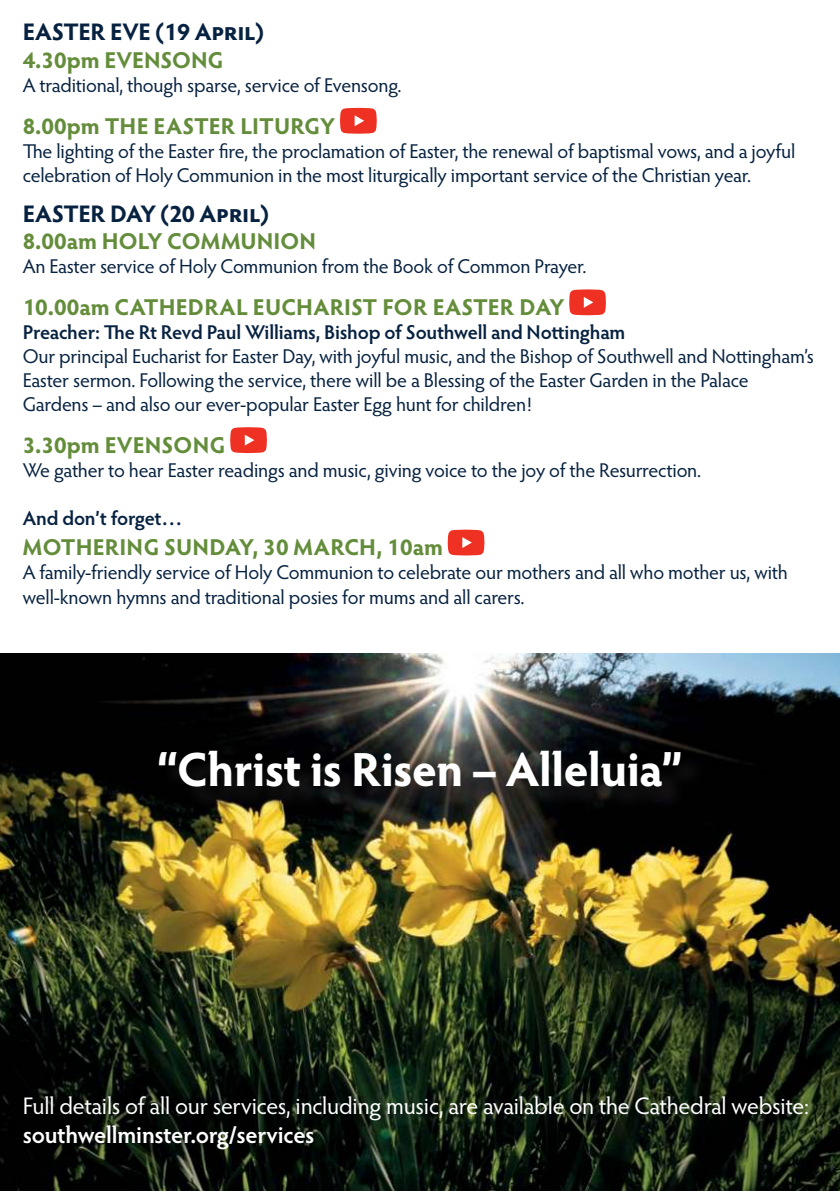
<style>
.page{position:relative;width:840px;height:1191px;background:#fff}
.page>*{position:absolute;margin:0;border:0;box-sizing:border-box;transform-origin:0 0}
.t1{font:700 48px "Hypatia Sans Pro";letter-spacing:-.01em;color:#fff}
.t2{font:24px "Hypatia Sans Pro";letter-spacing:-.01em;color:#fff}
.t3{font:700 24px "Hypatia Sans Pro";letter-spacing:-.01em;color:#072240}
.t4{font:600 24px "Hypatia Sans Pro";letter-spacing:-.01em;color:#fff}
.t5{font:700 23px "Hypatia Sans Pro";letter-spacing:.005em;color:#648d3b}
.t6{font:20px/24px "Hypatia Sans Pro";letter-spacing:-.01em;color:#072240}
.t7{font:600 20px "Hypatia Sans Pro";letter-spacing:-.015em;color:#072240}
</style>
<div class="page">
<svg style="left:340px;top:108px;width:36px;height:26px"></svg>
<svg style="left:569px;top:289px;width:36px;height:26px"></svg>
<svg style="left:230px;top:427px;width:37px;height:26px"></svg>
<svg style="left:447px;top:529px;width:37px;height:26px"></svg>
<img style="left:0;top:654px;width:839px;height:537px">
<div style="left:162px;top:753px;width:542px;height:58px;background:#221f1f;opacity:.75"></div>
<p class="t3" style="left:23px;top:21px;width:243px">EASTER EVE (19 April)</p>
<p class="t5" style="left:23px;top:50px;width:202px">4.30pm EVENSONG</p>
<p class="t6" style="left:23px;top:75px;width:380px">A traditional, though sparse, service of Evensong.</p>
<p class="t5" style="left:23px;top:115px;width:314px">8.00pm THE EASTER LITURGY</p>
<p class="t6" style="left:23px;top:141px;width:773px">The lighting of the Easter fire, the proclamation of Easter, the renewal of baptismal vows, and a joyful celebration of Holy Communion in the most liturgically important service of the Christian year.</p>
<p class="t3" style="left:23px;top:203px;width:247px">EASTER DAY (20 April)</p>
<p class="t5" style="left:23px;top:231px;width:295px">8.00am HOLY COMMUNION</p>
<p class="t6" style="left:23px;top:257px;width:565px">An Easter service of Holy Communion from the Book of Common Prayer.</p>
<p class="t5" style="left:23px;top:297px;width:543px">10.00am CATHEDRAL EUCHARIST FOR EASTER DAY</p>
<p class="t7" style="left:23px;top:324px;width:604px">Preacher: The Rt Revd Paul Williams, Bishop of Southwell and Nottingham</p>
<p class="t6" style="left:23px;top:346px;width:792px">Our principal Eucharist for Easter Day, with joyful music, and the Bishop of Southwell and Nottingham’s<br>Easter sermon. Following the service, there will be a Blessing of the Easter Garden in the Palace<br>Gardens – and also our ever-popular Easter Egg hunt for children!</p>
<p class="t5" style="left:23px;top:434px;width:204px">3.30pm EVENSONG</p>
<p class="t6" style="left:23px;top:460px;width:679px">We gather to hear Easter readings and music, giving voice to the joy of the Resurrection.</p>
<p class="t7" style="left:23px;top:510px;width:161px">And don’t forget…</p>
<p class="t5" style="left:23px;top:537px;width:421px">MOTHERING SUNDAY, 30 MARCH, 10am</p>
<p class="t6" style="left:23px;top:563px;width:766px">A family-friendly service of Holy Communion to celebrate our mothers and all who mother us, with well-known hymns and traditional posies for mums and all carers.</p>
<h1 class="t1" style="left:156px;top:747px;width:528px">“Christ is Risen – Alleluia”</h1>
<p class="t2" style="left:23px;top:1096px;width:787px">Full details of all our services, including music, are available on the Cathedral website:</p>
<p class="t4" style="left:23px;top:1125px;width:293px">southwellminster.org/services</p>
</div>
